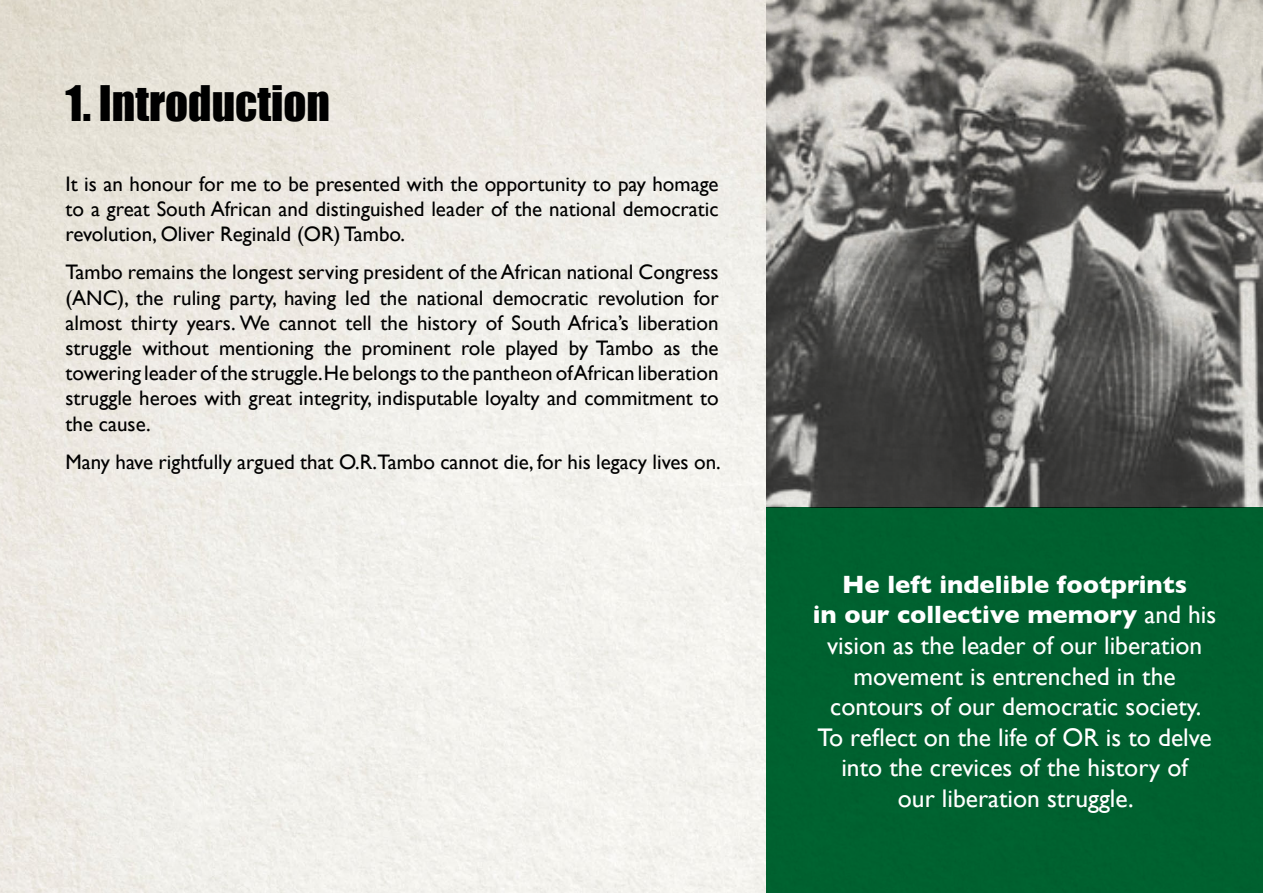
<style>
.page{position:relative;width:1263px;height:893px;background:#fff}
.page>*{position:absolute;margin:0;border:0;box-sizing:border-box;transform-origin:0 0}
.t1{font:45px "Impact";color:#000}
.t2{font:25.5px/30.6px "Gill Sans";color:#fff;text-align:center}
.t3{font:21px/25.2px "Gill Sans";color:#000;text-align:justify}
.s1{font-weight:700}
</style>
<div class="page">
<img style="left:766px;top:0;width:497px;height:507px">
<div style="left:766px;top:507px;width:497px;height:386px;background:#063"></div>
<h1 class="t1" style="left:66px;top:69px;width:266px">1. Introduction</h1>
<p class="t3" style="left:66px;top:171px;width:655px">It is an honour for me to be presented with the opportunity to pay homage to a great South African and distinguished leader of the national democratic revolution, Oliver Reginald (OR) Tambo.</p>
<p class="t3" style="left:66px;top:259px;width:655px">Tambo remains the longest serving president of the African national Congress (ANC), the ruling party, having led the national democratic revolution for almost thirty years. We cannot tell the history of South Africa’s liberation struggle without mentioning the prominent role played by Tambo as the towering leader of the struggle.He belongs to the pantheon of African liberation struggle heroes with great integrity, indisputable loyalty and commitment to the cause.</p>
<p class="t3" style="left:66px;top:449px;width:657px">Many have rightfully argued that O.R.Tambo cannot die, for his legacy lives on.</p>
<p class="t2" style="left:813px;top:569px;width:405px"><span class="s1">He left indelible footprints<br>in our collective memory</span> and his vision as the leader of our liberation movement is entrenched in the contours of our democratic society.<br>To reflect on the life of OR is to delve into the crevices of the history of<br>our liberation struggle.</p>
</div>
